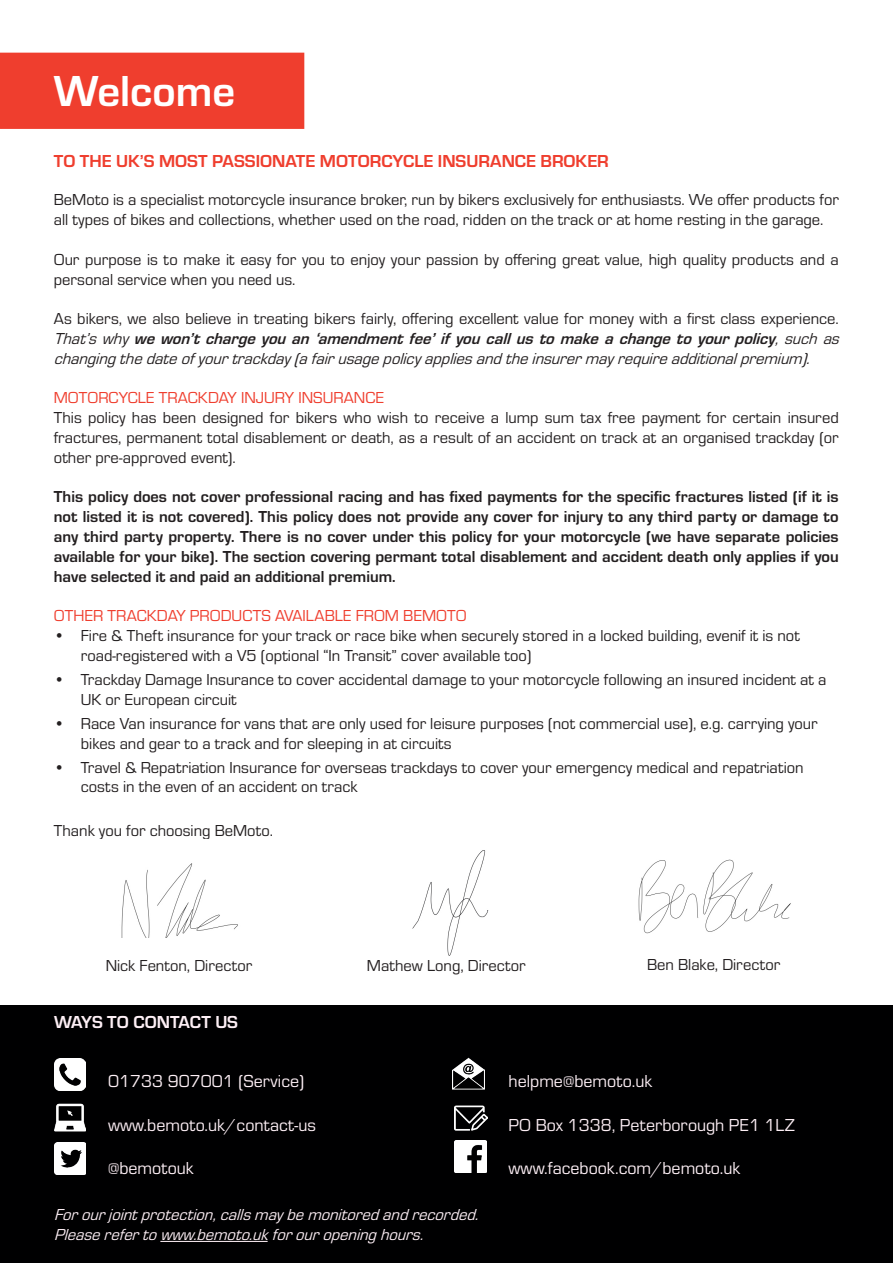
<style>
.page{position:relative;width:893px;height:1263px;background:#fff}
.page>*{position:absolute;margin:0;border:0;box-sizing:border-box;transform-origin:0 0}
.t1{font:700 45px "Eurostile";color:#fff}
.t2{font:18px "Eurostile";color:#fdeff5}
.t3{font:700 18px "Eurostile";color:#ef3e2e}
.t4{font:700 18px "Eurostile";letter-spacing:-.005em;color:#fdeff5}
.t5{font:16.5px/19.8px "Eurostile";color:#231f20}
.t6{font:700 16.5px/19.8px "Eurostile";color:#231f20;text-align:justify}
.t7{font:italic 16.5px/19.8px "Eurostile";color:#231f20}
.t8{font:italic 16.5px "Eurostile";color:#fdeff5}
.t9{font:16.5px "Eurostile";color:#ef3e2e}
.s1{font-style:normal}
.s2{font-weight:700}
</style>
<div class="page">
<div style="left:0;top:1005px;width:893px;height:258px;background:#000001"></div>
<img style="left:638px;top:859px;width:153px;height:75px">
<img style="left:412px;top:850px;width:77px;height:106px">
<img style="left:121px;top:863px;width:117px;height:74px">
<hr style="left:160px;top:1241px;width:108px;height:1px;background:#fdeff5">
<div style="left:1px;top:53px;width:303px;height:75px;background:#ef3e2e"></div>
<div style="left:0;top:53px;width:304px;height:76px;border:2px solid #ef3e2e"></div>
<img style="left:54px;top:1059px;width:32px;height:32px">
<img style="left:452px;top:1057px;width:32px;height:33px">
<img style="left:455px;top:1105px;width:32px;height:26px">
<img style="left:54px;top:1143px;width:32px;height:32px">
<img style="left:454px;top:1140px;width:32px;height:32px">
<img style="left:54px;top:1103px;width:32px;height:29px">
<p class="t1" style="left:54px;top:59px;width:183px">Welcome</p>
<p class="t3" style="left:54px;top:148px;width:557px">TO THE UK’S MOST PASSIONATE MOTORCYCLE INSURANCE BROKER</p>
<p class="t5" style="left:54px;top:189px;width:786px">BeMoto is a specialist motorcycle insurance broker, run by bikers exclusively for enthusiasts. We offer products for all types of bikes and collections, whether used on the road, ridden on the track or at home resting in the garage.</p>
<p class="t5" style="left:54px;top:249px;width:786px">Our purpose is to make it easy for you to enjoy your passion by offering great value, high quality products and a personal service when you need us.</p>
<p class="t7" style="left:54px;top:308px;width:792px"><span class="s1">As bikers, we also believe in treating bikers fairly, offering excellent value for money with a first class experience.<br></span>That’swhy <span class="s2">wewon’tchargeyouan‘amendmentfee’ifyoucallustomakeachangetoyourpolicy</span>,suchas changingthedateofyourtrackday (afairusagepolicy appliesandtheinsurermay requireadditionalpremium).</p>
<p class="t9" style="left:54px;top:387px;width:332px">MOTORCYCLE TRACKDAY INJURY INSURANCE</p>
<p class="t5" style="left:54px;top:407px;width:786px;text-align:justify">This policy has been designed for bikers who wish to receive a lump sum tax free payment for certain insured fractures, permanent total disablement or death, as a result of an accident on track at an organised trackday (or other pre-approved event).</p>
<p class="t6" style="left:54px;top:486px;width:786px">This policy does not cover professional racing and has fixed payments for the specific fractures listed (if it is not listed it is not covered). This policy does not provide any cover for injury to any third party or damage to any third party property. There is no cover under this policy for your motorcycle (we have separate policies available for your bike). The section covering permant total disablement and accident death only applies if you have selected it and paid an additional premium.</p>
<p class="t9" style="left:54px;top:605px;width:414px">OTHER TRACKDAY PRODUCTS AVAILABLE FROM BEMOTO</p>
<p class="t5" style="left:81px;top:625px;width:720px;text-indent:-27px">• Fire &amp; Theft insurance for your track or race bike when securely stored in a locked building, evenif it is not road-registered with a V5 (optional “In Transit” cover available too)</p>
<p class="t5" style="left:81px;top:669px;width:747px;text-indent:-27px">• Trackday Damage Insurance to cover accidental damage to your motorcycle following an insured incident at a<br>UK or European circuit</p>
<p class="t5" style="left:81px;top:713px;width:738px;text-indent:-27px">• Race Van insurance for vans that are only used for leisure purposes (not commercial use), e.g. carrying your bikes and gear to a track and for sleeping in at circuits</p>
<p class="t5" style="left:81px;top:756px;width:724px;text-indent:-27px">• Travel &amp; Repatriation Insurance for overseas trackdays to cover your emergency medical and repatriation costs in the even of an accident on track</p>
<p class="t5" style="left:54px;top:820px;width:221px">Thank you for choosing BeMoto.</p>
<p class="t5" style="left:106px;top:955px;width:148px">Nick Fenton, Director</p>
<p class="t5" style="left:367px;top:955px;width:160px">Mathew Long, Director</p>
<p class="t5" style="left:647px;top:954px;width:135px">Ben Blake, Director</p>
<p class="t4" style="left:54px;top:1009px;width:186px">WAYS TO CONTACT US</p>
<p class="t2" style="left:108px;top:1069px;width:198px">01733 907001 (Service)</p>
<p class="t2" style="left:508px;top:1069px;width:145px">helpme@bemoto.uk</p>
<p class="t2" style="left:108px;top:1112px;width:209px">www.bemoto.uk/contact-us</p>
<p class="t2" style="left:508px;top:1112px;width:288px">PO Box 1338, Peterborough PE1 1LZ</p>
<p class="t2" style="left:108px;top:1155px;width:87px">@bemotouk</p>
<p class="t2" style="left:508px;top:1155px;width:233px">www.facebook.com/bemoto.uk</p>
<p class="t8" style="left:54px;top:1203px;width:431px">Forourjointprotection,callsmay bemonitoredandrecorded.</p>
<p class="t8" style="left:54px;top:1223px;width:376px">Pleaserefertowww.bemoto.ukforouropeninghours.</p>
</div>
